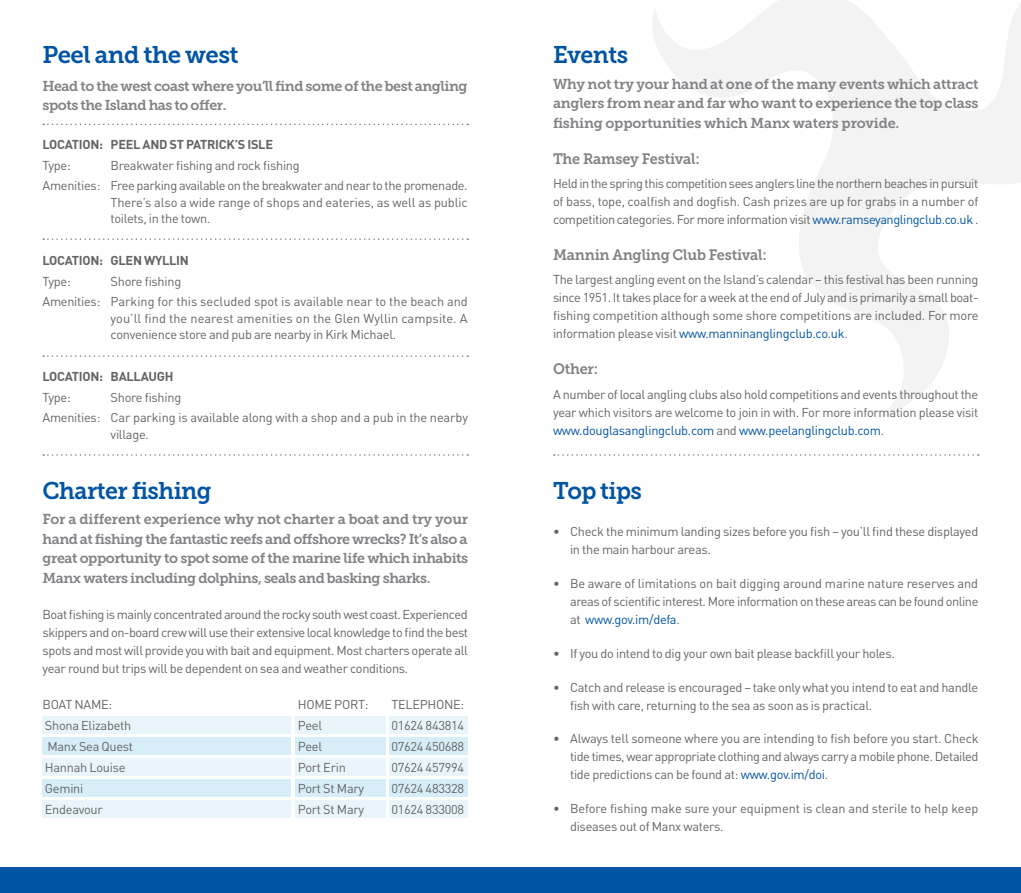
<style>
.page{position:relative;width:1021px;height:893px;background:#fff}
.page>*{position:absolute;margin:0;border:0;box-sizing:border-box;transform-origin:0 0}
.t1{font:24px "Museo Slab 700";letter-spacing:-.025em;color:#0054a4}
.t2{font:15px "Museo Slab 700";letter-spacing:-.015em;color:#808285}
.t3{font:14.25px/19.5px "Museo Slab 700";letter-spacing:-.035em;color:#808285;text-align:justify}
.t4{font:12.75px/18px "DIN";letter-spacing:-.025em;color:#636466}
.t5{font:12.75px/18px "DIN";letter-spacing:-.005em;color:#636466}
.t6{font:12.75px/20.7px "DIN";color:#636466}
.t7{font:700 12.75px "DIN";letter-spacing:-.02em;color:#636466}
.s1{color:#0054a4}
</style>
<div class="page">
<div style="left:43px;top:716px;width:248px;height:17px;background:#eaf5fb"></div>
<div style="left:43px;top:758px;width:248px;height:17px;background:#eaf5fb"></div>
<div style="left:43px;top:737px;width:248px;height:17px;background:#d7edf7"></div>
<div style="left:43px;top:800px;width:248px;height:17px;background:#eaf5fb"></div>
<div style="left:43px;top:779px;width:248px;height:17px;background:#d7edf7"></div>
<div style="left:389px;top:716px;width:79px;height:17px;background:#eaf5fb"></div>
<div style="left:389px;top:758px;width:79px;height:17px;background:#eaf5fb"></div>
<div style="left:389px;top:737px;width:79px;height:17px;background:#d7edf7"></div>
<div style="left:389px;top:800px;width:79px;height:17px;background:#eaf5fb"></div>
<div style="left:389px;top:779px;width:79px;height:17px;background:#d7edf7"></div>
<div style="left:294px;top:716px;width:91px;height:17px;background:#eaf5fb"></div>
<div style="left:294px;top:758px;width:91px;height:17px;background:#eaf5fb"></div>
<div style="left:294px;top:737px;width:91px;height:17px;background:#d7edf7"></div>
<div style="left:294px;top:800px;width:91px;height:17px;background:#eaf5fb"></div>
<div style="left:294px;top:779px;width:91px;height:17px;background:#d7edf7"></div>
<svg style="left:43px;top:124px;width:425px;height:1px"></svg>
<svg style="left:43px;top:238px;width:425px;height:2px"></svg>
<svg style="left:43px;top:355px;width:425px;height:2px"></svg>
<svg style="left:43px;top:454px;width:425px;height:2px"></svg>
<svg style="left:653px;top:0;width:367px;height:418px"></svg>
<svg style="left:554px;top:454px;width:424px;height:2px"></svg>
<div style="left:0;top:867px;width:1020px;height:26px;background:#0054a4"></div>
<h1 class="t1" style="left:43px;top:41px;width:198px">Peel and the west</h1>
<p class="t3" style="left:43px;top:76px;width:426px">Head to the west coast where you’ll find some of the best angling spots the Island has to offer.</p>
<p class="t7" style="left:43px;top:136px;width:232px">LOCATION: PEEL AND ST PATRICK’S ISLE</p>
<p class="t4" style="left:43px;top:156px;width:30px">Type:</p>
<p class="t4" style="left:43px;top:154px;width:426px;line-height:20.7px;text-indent:68px">Breakwater fishing and rock fishing<br>Amenities: Free parking available on the breakwater and near to the promenade.</p>
<p class="t4" style="left:111px;top:194px;width:359px;line-height:16.5px">There’s also a wide range of shops and eateries, as well as public toilets, in the town.</p>
<p class="t7" style="left:43px;top:252px;width:148px">LOCATION: GLEN WYLLIN</p>
<p class="t4" style="left:43px;top:272px;width:30px">Type:</p>
<p class="t6" style="left:43px;top:270px;width:427px;text-indent:68px">Shore fishing<br>Amenities: Parking for this secluded spot is available near to the beach and</p>
<p class="t4" style="left:111px;top:310px;width:358px;line-height:16.5px">you’ll find the nearest amenities on the Glen Wyllin campsite. A convenience store and pub are nearby in Kirk Michael.</p>
<p class="t7" style="left:43px;top:368px;width:132px">LOCATION: BALLAUGH</p>
<p class="t4" style="left:43px;top:388px;width:30px">Type:</p>
<p class="t4" style="left:43px;top:386px;width:427px;line-height:20.7px;text-indent:68px">Shore fishing<br>Amenities: Car parking is available along with a shop and a pub in the nearby</p>
<p class="t4" style="left:111px;top:425px;width:40px">village.</p>
<h1 class="t1" style="left:43px;top:477px;width:171px">Charter fishing</h1>
<p class="t3" style="left:43px;top:510px;width:427px">For a different experience why not charter a boat and try your hand at fishing the fantastic reefs and offshore wrecks? It’s also a great opportunity to spot some of the marine life which inhabits Manx waters including dolphins, seals and basking sharks.</p>
<p class="t4" style="left:43px;top:605px;width:427px;text-align:justify">Boat fishing is mainly concentrated around the rocky south west coast. Experienced skippers and on-board crew will use their extensive local knowledge to find the best spots and most will provide you with bait and equipment. Most charters operate all year round but trips will be dependent on sea and weather conditions.</p>
<p class="t4" style="left:43px;top:695px;width:71px">BOAT NAME:</p>
<p class="t4" style="left:298px;top:695px;width:72px">HOME PORT:</p>
<p class="t4" style="left:391px;top:695px;width:74px">TELEPHONE:</p>
<p class="t4" style="left:45px;top:716px;width:88px">Shona Elizabeth</p>
<p class="t4" style="left:298px;top:716px;width:26px">Peel</p>
<p class="t4" style="left:391px;top:716px;width:74px">01624 843814</p>
<p class="t4" style="left:47px;top:737px;width:87px">Manx Sea Quest</p>
<p class="t4" style="left:298px;top:737px;width:26px">Peel</p>
<p class="t4" style="left:391px;top:737px;width:74px">07624 450688</p>
<p class="t4" style="left:45px;top:758px;width:82px">Hannah Louise</p>
<p class="t4" style="left:298px;top:758px;width:50px">Port Erin</p>
<p class="t4" style="left:391px;top:758px;width:74px">07624 457994</p>
<p class="t4" style="left:45px;top:779px;width:40px">Gemini</p>
<p class="t4" style="left:298px;top:779px;width:68px">Port St Mary</p>
<p class="t4" style="left:391px;top:779px;width:74px">07624 483328</p>
<p class="t4" style="left:45px;top:800px;width:59px">Endeavour</p>
<p class="t4" style="left:298px;top:800px;width:68px">Port St Mary</p>
<p class="t4" style="left:391px;top:800px;width:74px">01624 833008</p>
<h1 class="t1" style="left:553px;top:41px;width:77px">Events</h1>
<p class="t3" style="left:553px;top:74px;width:427px">Why not try your hand at one of the many events which attract anglers from near and far who want to experience the top class fishing opportunities which Manx waters provide.</p>
<p class="t2" style="left:553px;top:150px;width:148px">The Ramsey Festival:</p>
<p class="t4" style="left:553px;top:174px;width:427px;text-align:justify">Held in the spring this competition sees anglers line the northern beaches in pursuit of bass, tope, coalfish and dogfish. Cash prizes are up for grabs in a number of competition categories. For more information visit <span class="s1">www.ramseyanglingclub.co.uk</span> .</p>
<p class="t2" style="left:553px;top:246px;width:215px">Mannin Angling Club Festival:</p>
<p class="t4" style="left:553px;top:270px;width:427px;text-align:justify">The largest angling event on the Island’s calendar – this festival has been running since 1951. It takes place for a week at the end of July and is primarily a small boat&shy;fishing competition although some shore competitions are included. For more information please visit <span class="s1">www.manninanglingclub.co.uk</span>.</p>
<p class="t2" style="left:553px;top:361px;width:47px">Other:</p>
<p class="t4" style="left:553px;top:385px;width:427px;text-align:justify">A number of local angling clubs also hold competitions and events throughout the year which visitors are welcome to join in with. For more information please visit <span class="s1">www.douglasanglingclub.com</span> and <span class="s1">www.peelanglingclub.com</span>.</p>
<h1 class="t1" style="left:553px;top:477px;width:90px">Top tips</h1>
<p class="t4" style="left:570px;top:523px;width:410px;text-indent:-17px">• Check the minimum landing sizes before you fish – you’ll find these displayed in the main harbour areas.</p>
<p class="t4" style="left:570px;top:574px;width:410px;text-align:justify;text-indent:-17px">• Be aware of limitations on bait digging around marine nature reserves and areas of scientific interest. More information on these areas can be found online at <span class="s1">www.gov.im/defa</span>.</p>
<p class="t4" style="left:553px;top:644px;width:343px">• If you do intend to dig your own bait please backfill your holes.</p>
<p class="t4" style="left:570px;top:678px;width:409px;text-indent:-17px">• Catch and release is encouraged – take only what you intend to eat and handle fish with care, returning to the sea as soon as is practical.</p>
<p class="t4" style="left:570px;top:730px;width:410px;text-align:justify;text-indent:-17px">• Always tell someone where you are intending to fish before you start. Check tide times, wear appropriate clothing and always carry a mobile phone. Detailed tide predictions can be found at: <span class="s1">www.gov.im/doi</span>.</p>
<p class="t5" style="left:570px;top:799px;width:410px;text-indent:-17px">• Before fishing make sure your equipment is clean and sterile to help keep diseases out of Manx waters.</p>
</div>
